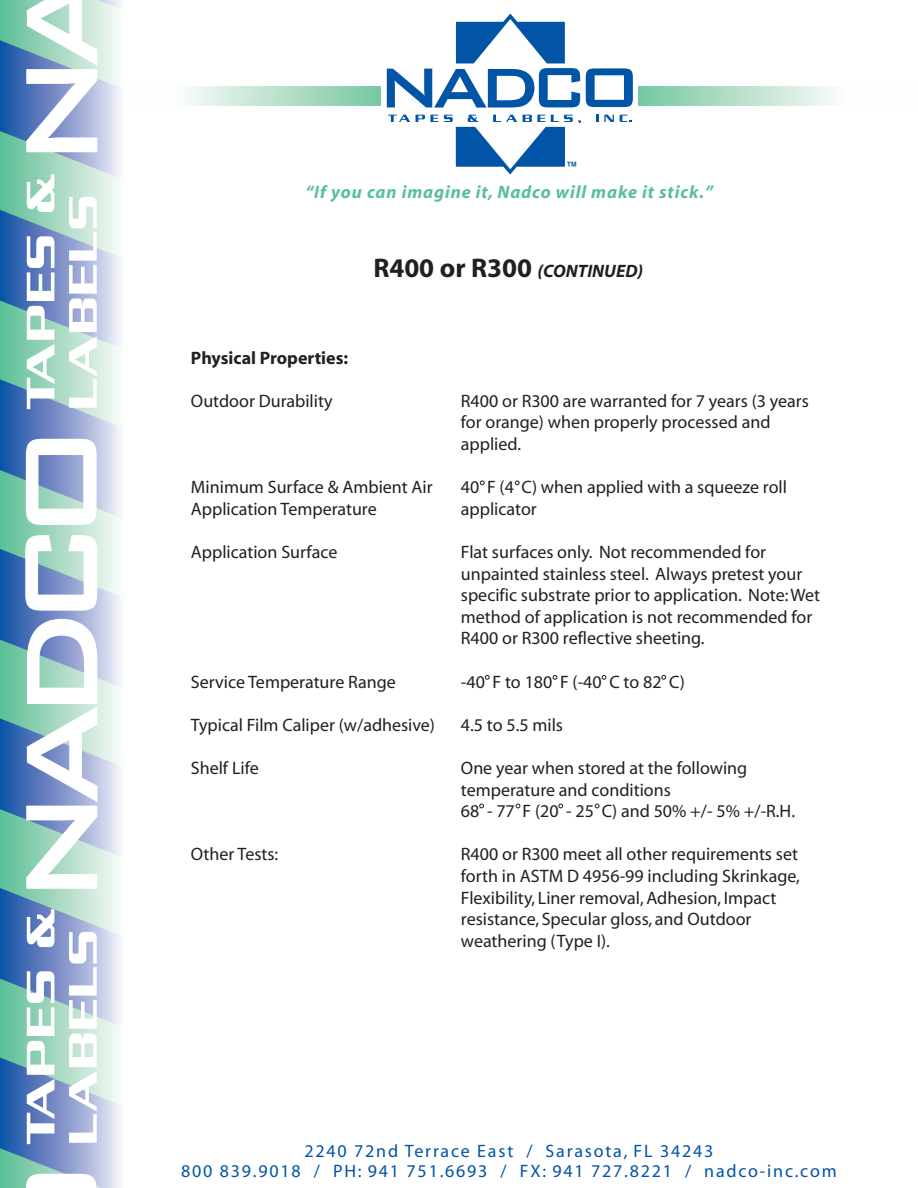
<style>
.page{position:relative;width:918px;height:1188px;background:#fff}
.page>*{position:absolute;margin:0;border:0;box-sizing:border-box;transform-origin:0 0}
.t1{font:18px/21.6px "Myriad";color:#231f20}
.t2{font:18px/19.5px "Myriad";letter-spacing:.1em;color:#0154a6;text-align:center}
.t3{font:italic 700 18px "Myriad";letter-spacing:.05em;color:#57c096}
.t4{font:italic 700 18px "Myriad";color:#231f20}
.t5{font:700 18px "Myriad";color:#231f20}
.s1{font-style:normal;font-size:27px}
</style>
<div class="page">
<svg style="left:185px;top:86px;width:651px;height:20px;background:#b7dfcc"></svg>
<div style="left:382px;top:67px;width:256px;height:60px;background:#fff"></div>
<svg style="left:0;top:0;width:120px;height:1188px;background:#8fb7c8"></svg>
<svg style="left:26px;top:1174px;width:71px;height:14px"></svg>
<svg style="left:27px;top:971px;width:27px;height:173px"></svg>
<svg style="left:27px;top:909px;width:27px;height:38px"></svg>
<svg style="left:69px;top:932px;width:28px;height:211px"></svg>
<svg style="left:26px;top:619px;width:71px;height:270px"></svg>
<svg style="left:25px;top:535px;width:72px;height:76px"></svg>
<svg style="left:26px;top:439px;width:71px;height:86px"></svg>
<svg style="left:27px;top:236px;width:27px;height:173px"></svg>
<svg style="left:27px;top:174px;width:27px;height:38px"></svg>
<svg style="left:69px;top:197px;width:28px;height:211px"></svg>
<svg style="left:26px;top:0;width:71px;height:152px"></svg>
<svg style="left:586px;top:68px;width:47px;height:39px"></svg>
<svg style="left:388px;top:115px;width:22px;height:7px"></svg>
<svg style="left:596px;top:115px;width:18px;height:7px"></svg>
<svg style="left:620px;top:115px;width:12px;height:7px"></svg>
<svg style="left:416px;top:115px;width:165px;height:59px"></svg>
<svg style="left:387px;top:14px;width:193px;height:94px"></svg>
<svg style="left:480px;top:480px;width:5px;height:5px"></svg>
<svg style="left:485px;top:675px;width:5px;height:5px"></svg>
<svg style="left:479px;top:804px;width:5px;height:4px"></svg>
<svg style="left:558px;top:804px;width:5px;height:4px"></svg>
<svg style="left:516px;top:804px;width:4px;height:4px"></svg>
<svg style="left:595px;top:804px;width:4px;height:4px"></svg>
<svg style="left:553px;top:675px;width:4px;height:5px"></svg>
<svg style="left:602px;top:675px;width:4px;height:5px"></svg>
<svg style="left:661px;top:675px;width:5px;height:5px"></svg>
<svg style="left:515px;top:480px;width:5px;height:5px"></svg>
<p class="t3" style="left:305px;top:183px;width:409px">“If you can imagine it, Nadco will make it stick.”</p>
<p class="t4" style="left:373px;top:262px;width:271px"><span class="s1">R400 or R300</span> (CONTINUED)</p>
<p class="t5" style="left:191px;top:348px;width:159px">Physical Properties:</p>
<p class="t1" style="left:191px;top:391px;width:143px">Outdoor Durability</p>
<p class="t1" style="left:461px;top:391px;width:349px">R400 or R300 are warranted for 7 years (3 years for orange) when properly processed and applied.</p>
<p class="t1" style="left:191px;top:477px;width:243px">Minimum Surface &amp; Ambient Air</p>
<p class="t1" style="left:461px;top:477px;width:328px">40 F (4 C) when applied with a squeeze roll</p>
<p class="t1" style="left:191px;top:499px;width:187px">Application Temperature</p>
<p class="t1" style="left:461px;top:499px;width:77px">applicator</p>
<p class="t1" style="left:191px;top:542px;width:148px">Application Surface</p>
<p class="t1" style="left:461px;top:542px;width:361px">Flat surfaces only. Not recommended for unpainted stainless steel. Always pretest your specific substrate prior to application. Note: Wet method of application is not recommended for R400 or R300 reflective sheeting.</p>
<p class="t1" style="left:191px;top:672px;width:206px">Service Temperature Range</p>
<p class="t1" style="left:461px;top:672px;width:225px">-40 F to 180 F (-40 C to 82 C)</p>
<p class="t1" style="left:191px;top:715px;width:246px">Typical Film Caliper (w/adhesive)</p>
<p class="t1" style="left:461px;top:715px;width:104px">4.5 to 5.5 mils</p>
<p class="t1" style="left:191px;top:758px;width:69px">Shelf Life</p>
<p class="t1" style="left:461px;top:758px;width:336px">One year when stored at the following temperature and conditions<br>68 - 77 F (20 - 25 C) and 50% +/- 5% +/-R.H.</p>
<p class="t1" style="left:191px;top:844px;width:89px">Other Tests:</p>
<p class="t1" style="left:461px;top:844px;width:340px">R400 or R300 meet all other requirements set forth in ASTM D 4956-99 including Skrinkage, Flexibility, Liner removal, Adhesion, Impact resistance, Specular gloss, and Outdoor weathering (Type I).</p>
<p class="t2" style="left:181px;top:1142px;width:657px">2240 72nd Terrace East / Sarasota, FL 34243<br>800 839.9018 / PH: 941 751.6693 / FX: 941 727.8221 / nadco-inc.com</p>
</div>
